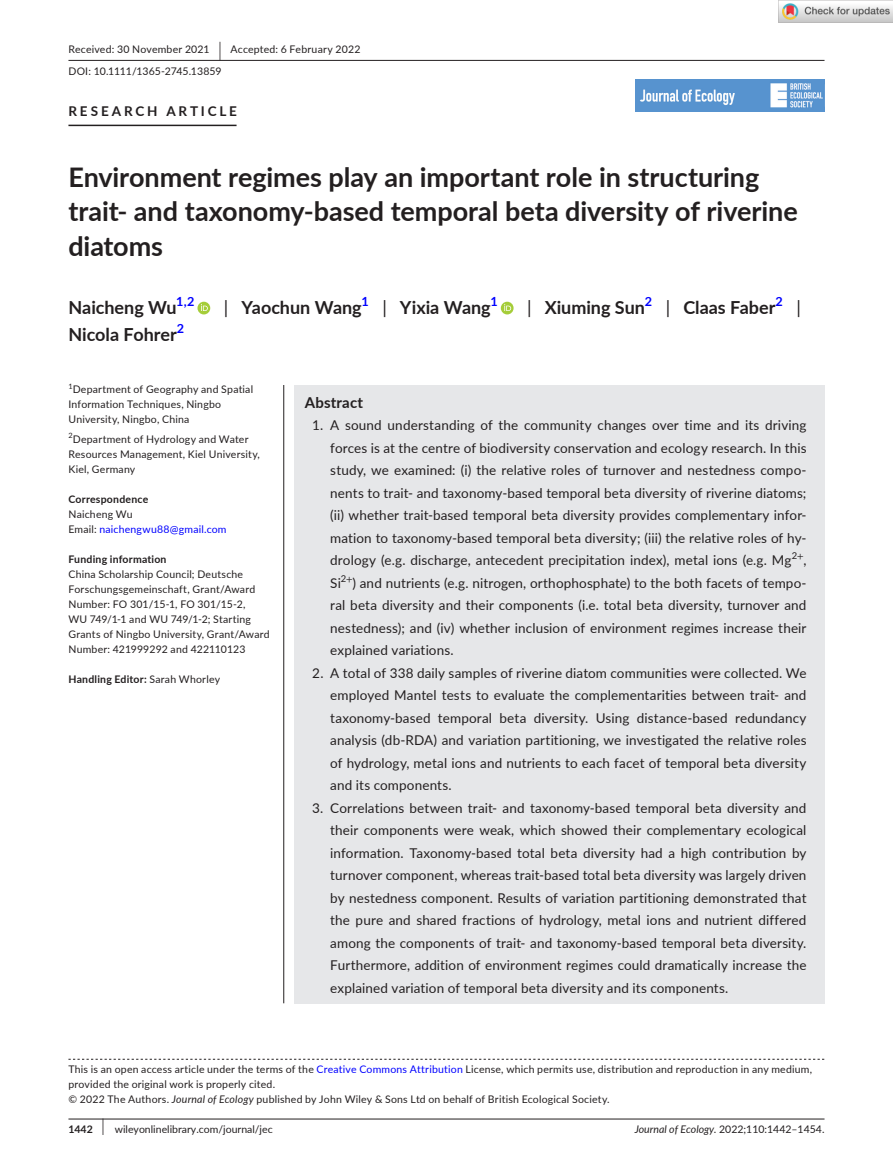
<style>
.page{position:relative;width:893px;height:1174px;background:#fff}
.page>*{position:absolute;margin:0;border:0;box-sizing:border-box;transform-origin:0 0}
.t1{font:700 27px/34.5px "Lato";color:#231f20}
.t2{font:700 18px "Lato";color:#231f20}
.t3{font:18px "Lato";color:#231f20}
.t4{font:700 15px "Lato";letter-spacing:.015em;color:#231f20}
.t5{font:13.5px/22.5px "Lato";letter-spacing:.01em;color:#231f20;text-align:justify}
.t6{font:700 13.5px "Lato";letter-spacing:.21em;color:#231f20}
.t7{font:700 12.6px "Lato";color:#00f}
.t8{font:10.5px/15px "Lato";letter-spacing:.02em;color:#231f20}
.t9{font:10.5px "Lato";color:#231f20}
.t10{font:700 10.5px "Lato";letter-spacing:.02em;color:#231f20}
.t11{font:10.5px/15px "Lato";letter-spacing:.02em;color:#00f}
.t12{font:9.45px "Lato";color:#231f20}
.t13{font:7.35px "Lato";color:#231f20}
.s1{font-size:19.65px}
.s2{font-weight:400}
.s3{color:#231f20}
.s4{font-family:"STIX"}
.s5{color:#00f}
.s6{font-style:italic}
.s7{font-weight:700}
.s8{font-size:17.4px}
</style>
<div class="page">
<hr style="left:68px;top:1118px;width:756px;height:1px;background:#231f20">
<img style="left:635px;top:79px;width:189px;height:33px">
<hr style="left:68px;top:60px;width:756px;height:1px;background:#231f20">
<hr style="left:68px;top:125px;width:169px;height:1px;background:#231f20">
<div style="left:197px;top:302px;width:13px;height:12px;background:#a5cd39;border-radius:50%"></div>
<svg style="left:201px;top:304px;width:7px;height:7px"></svg>
<div style="left:501px;top:302px;width:13px;height:12px;background:#a5cd39;border-radius:50%"></div>
<svg style="left:504px;top:304px;width:7px;height:7px"></svg>
<svg style="left:68px;top:1058px;width:756px;height:1px"></svg>
<div style="left:294px;top:385px;width:530px;height:618px;background:#e6e7e9"></div>
<hr style="left:283px;top:385px;width:1px;height:618px;background:#231f20">
<img style="left:779px;top:0;width:114px;height:23px">
<p class="t8" style="left:68px;top:38px;width:294px;line-height:21.8px">Received: 30 November 2021 <span class="s1">|</span> Accepted: 6 February 2022<br>DOI: 10.1111/1365-2745.13859</p>
<p class="t6" style="left:68px;top:101px;width:170px">RESEARCH ARTICLE</p>
<h1 class="t1" style="left:68px;top:159px;width:731px">Environment regimes play an important role in structuring trait- and taxonomy-based temporal beta diversity of riverine diatoms</h1>
<h2 class="t2" style="left:68px;top:295px;width:110px">Naicheng Wu</h2>
<p class="t7" style="left:176px;top:292px;width:20px">1,2</p>
<h2 class="t2" style="left:224px;top:295px;width:140px"><span class="s2">|</span> Yaochun Wang</h2>
<p class="t7" style="left:361px;top:292px;width:9px">1</p>
<h2 class="t2" style="left:382px;top:295px;width:110px"><span class="s2">|</span> Yixia Wang</h2>
<p class="t7" style="left:490px;top:292px;width:9px">1</p>
<h2 class="t2" style="left:527px;top:295px;width:120px"><span class="s2">|</span> Xiuming Sun</h2>
<p class="t7" style="left:645px;top:292px;width:9px">2</p>
<h2 class="t2" style="left:666px;top:295px;width:111px"><span class="s2">|</span> Claas Faber</h2>
<p class="t7" style="left:776px;top:292px;width:9px">2</p>
<h2 class="t3" style="left:796px;top:295px;width:6px">|</h2>
<h2 class="t2" style="left:68px;top:322px;width:110px">Nicola Fohrer</h2>
<p class="t7" style="left:177px;top:319px;width:9px">2</p>
<p class="t13" style="left:68px;top:381px;width:6px">1</p>
<p class="t8" style="left:68px;top:382px;width:186px;text-indent:4px">Department of Geography and Spatial<br>Information Techniques, Ningbo<br>University, Ningbo, China</p>
<p class="t8" style="left:68px;top:431px;width:193px"><sup>2</sup>Department of Hydrology and Water<br>Resources Management, Kiel University,<br>Kiel, Germany</p>
<p class="t10" style="left:68px;top:491px;width:81px">Correspondence</p>
<p class="t11" style="left:68px;top:506px;width:160px"><span class="s3">Naicheng Wu<br>Email:</span> naichengwu88@gmail.com</p>
<p class="t10" style="left:68px;top:551px;width:100px">Funding information</p>
<p class="t8" style="left:68px;top:566px;width:203px">China Scholarship Council; Deutsche Forschungsgemeinschaft, Grant/Award Number: FO 301/15-1, FO 301/15-2,<br>WU 749/1-1 and WU 749/1-2; Starting Grants of Ningbo University, Grant/Award Number: 421999292 and 422110123</p>
<p class="t10" style="left:68px;top:671px;width:153px">Handling Editor: <span class="s2">Sarah Whorley</span></p>
<p class="t4" style="left:305px;top:391px;width:60px">Abstract</p>
<p class="t5" style="left:330px;top:413px;width:478px;text-indent:-18px">1. A sound understanding of the community changes over time and its driving forces is at the centre of biodiversity conservation and ecology research. In this study, we examined: (i) the relative roles of turnover and nestedness compo&shy;nents to trait- and taxonomy-based temporal beta diversity of riverine diatoms; (ii) whether trait-based temporal beta diversity provides complementary infor&shy;mation to taxonomy-based temporal beta diversity; (iii) the relative roles of hy&shy;drology (e.g. discharge, antecedent precipitation index), metal ions (e.g. Mg</p>
<p class="t12" style="left:792px;top:549px;width:13px">2<span class="s4">+</span></p>
<p class="t5" style="left:803px;top:548px;width:5px">,</p>
<p class="t5" style="left:330px;top:571px;width:12px">Si</p>
<p class="t12" style="left:341px;top:571px;width:13px">2<span class="s4">+</span></p>
<p class="t5" style="left:330px;top:571px;width:478px;text-indent:22px">) and nutrients (e.g. nitrogen, orthophosphate) to the both facets of tempo&shy;ral beta diversity and their components (i.e. total beta diversity, turnover and nestedness); and (iv) whether inclusion of environment regimes increase their explained variations.</p>
<p class="t5" style="left:330px;top:661px;width:478px;text-indent:-18px">2. A total of 338 daily samples of riverine diatom communities were collected. We employed Mantel tests to evaluate the complementarities between trait- and taxonomy-based temporal beta diversity. Using distance-based redundancy analysis (db-RDA) and variation partitioning, we investigated the relative roles of hydrology, metal ions and nutrients to each facet of temporal beta diversity and its components.</p>
<p class="t5" style="left:330px;top:796px;width:478px;text-indent:-18px">3. Correlations between trait- and taxonomy-based temporal beta diversity and their components were weak, which showed their complementary ecological information. Taxonomy-based total beta diversity had a high contribution by turnover component, whereas trait-based total beta diversity was largely driven by nestedness component. Results of variation partitioning demonstrated that the pure and shared fractions of hydrology, metal ions and nutrient differed among the components of trait- and taxonomy-based temporal beta diversity.<br>Furthermore, addition of environment regimes could dramatically increase the explained variation of temporal beta diversity and its components.</p>
<p class="t8" style="left:68px;top:1061px;width:745px">This is an open access article under the terms of the <span class="s5">Creative Commons Attribution</span> License, which permits use, distribution and reproduction in any medium, provided the original work is properly cited.<br>© 2022 The Authors. <span class="s6">Journal of Ecology</span> published by John Wiley &amp; Sons Ltd on behalf of British Ecological Society.</p>
<p class="t9" style="left:68px;top:1121px;width:206px"><span class="s7">1442</span> <span class="s8">|</span> wileyonlinelibrary.com/journal/jec</p>
<p class="t9" style="left:635px;top:1121px;width:191px"><span class="s6">Journal of Ecology.</span> 2022;110:1442–1454.</p>
</div>
